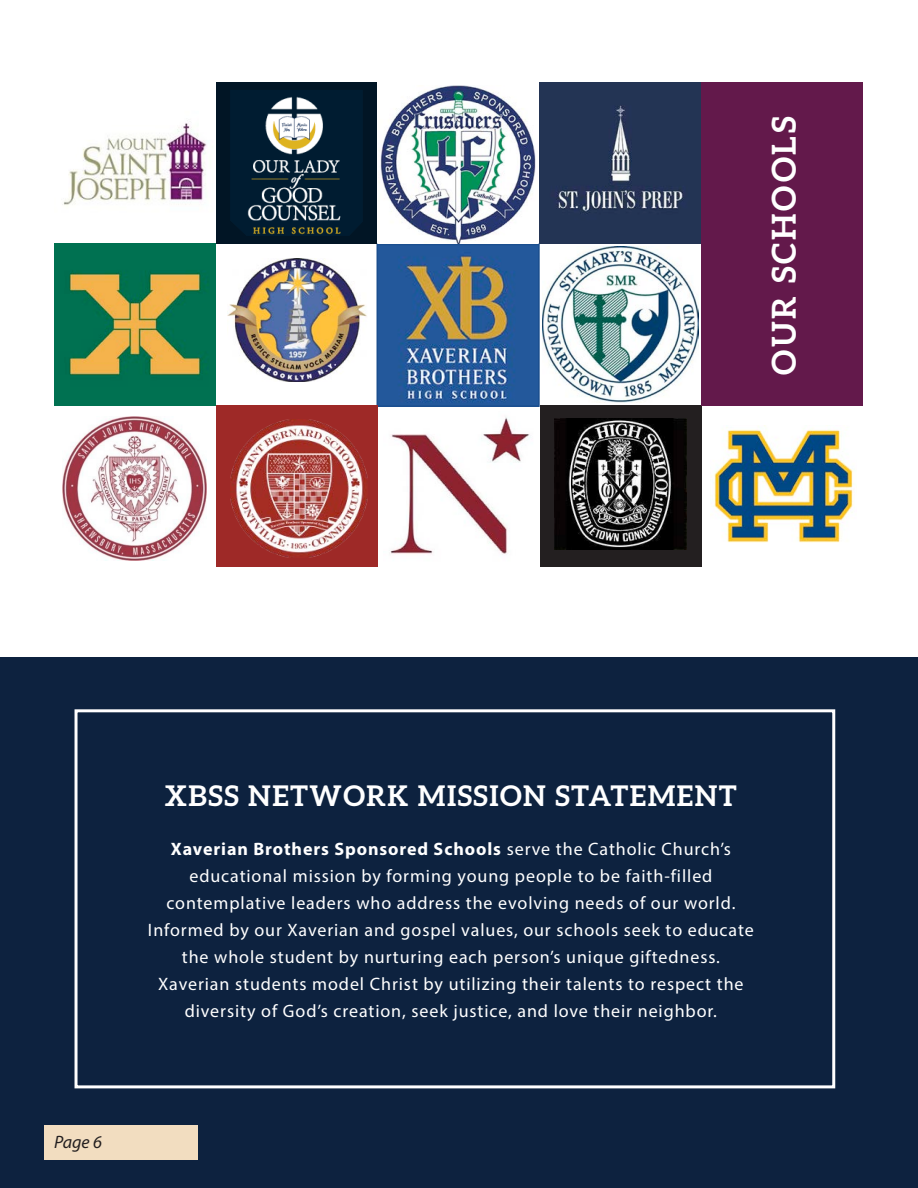
<style>
.page{position:relative;width:918px;height:1188px;background:#fff}
.page>*{position:absolute;margin:0;border:0;box-sizing:border-box;transform-origin:0 0}
.t1{font:700 33px "Aleo";letter-spacing:.08em;color:#fff}
.t2{font:700 28.5px "Aleo";letter-spacing:.05em;color:#fff}
.t3{font:18px/27px "Myriad Pro";letter-spacing:.05em;color:#fff;text-align:center}
.t4{font:italic 18px "Myriad Pro";color:#231f20}
.s1{font-weight:700}
</style>
<div class="page">
<div style="left:0;top:657px;width:918px;height:531px;background:#0d223f"></div>
<div style="left:75px;top:709px;width:760px;height:379px;border:3px solid #fff"></div>
<img style="left:540px;top:82px;width:161px;height:162px">
<img style="left:543px;top:247px;width:155px;height:155px">
<div style="left:540px;top:405px;width:161px;height:162px;background:#231f20"></div>
<img style="left:555px;top:419px;width:131px;height:131px">
<img style="left:377px;top:85px;width:162px;height:319px">
<div style="left:377px;top:244px;width:163px;height:163px;border:2px solid #1b4f8f"></div>
<div style="left:216px;top:82px;width:161px;height:162px;background:#011525"></div>
<img style="left:54px;top:120px;width:162px;height:124px">
<svg style="left:54px;top:244px;width:162px;height:161px;background:#40814f"></svg>
<img style="left:390px;top:417px;width:140px;height:137px">
<img style="left:230px;top:90px;width:132px;height:146px">
<img style="left:713px;top:430px;width:140px;height:113px">
<img style="left:228px;top:258px;width:139px;height:124px">
<div style="left:217px;top:405px;width:161px;height:162px;background:#9e2927"></div>
<img style="left:230px;top:420px;width:137px;height:137px">
<div style="left:701px;top:82px;width:162px;height:323px;background:#63194b"></div>
<img style="left:63px;top:417px;width:144px;height:144px">
<div style="left:44px;top:1125px;width:154px;height:34px;background:#f2ddc0"></div>
<p class="t1" style="left:765px;top:375px;width:260px;rotate:-90deg">OUR SCHOOLS</p>
<p class="t4" style="left:54px;top:1130px;width:49px">Page 6</p>
<p class="t2" style="left:165px;top:779px;width:574px">XBSS NETWORK MISSION STATEMENT</p>
<p class="t3" style="left:148px;top:835px;width:607px"><span class="s1">Xaverian Brothers Sponsored Schools</span> serve the Catholic Church’s educational mission by forming young people to be faith-filled contemplative leaders who address the evolving needs of our world.<br>Informed by our Xaverian and gospel values, our schools seek to educate the whole student by nurturing each person’s unique giftedness.<br>Xaverian students model Christ by utilizing their talents to respect the diversity of God’s creation, seek justice, and love their neighbor.</p>
</div>
